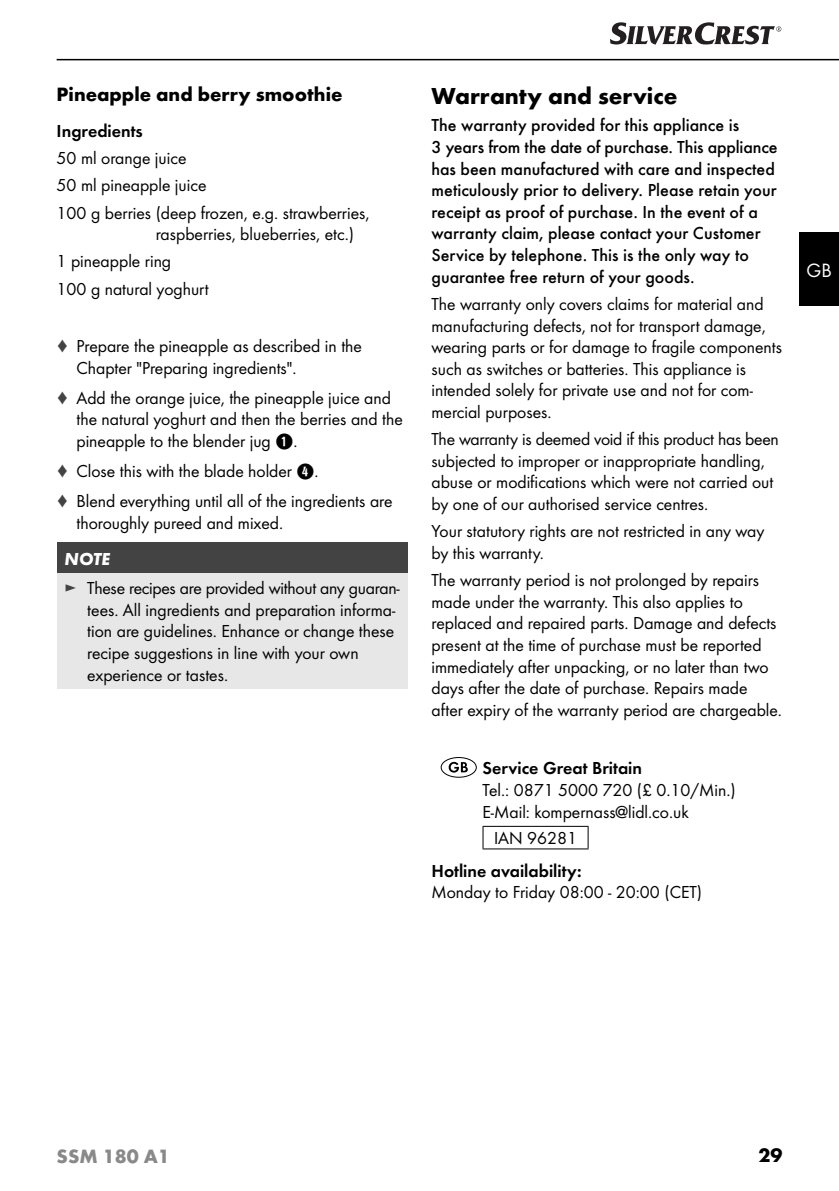
<style>
.page{position:relative;width:839px;height:1191px;background:#fff}
.page>*{position:absolute;margin:0;border:0;box-sizing:border-box;transform-origin:0 0}
.t1{font:700 24px "Futura";color:#000}
.t2{font:700 20px "Futura";color:#000}
.t3{font:700 20px "Futura";color:#898989}
.t4{font:20px "Futura Boo";color:#fff}
.t5{font:18px/21.6px "Futura Boo";color:#000}
.t6{font:500 18px/21.6px "Futura";color:#000}
.t7{font:18px "Futura Dem";color:#000}
.t8{font:italic 700 18px "Futura";color:#fff}
.s1{color:#434343}
.s2{font-family:"Hako PI Nummern"}
</style>
<div class="page">
<div style="left:799px;top:233px;width:40px;height:73px;background:#000"></div>
<hr style="left:57px;top:59px;width:782px;height:1px;background:#000">
<svg style="left:610px;top:22px;width:171px;height:23px"></svg>
<div style="left:57px;top:542px;width:351px;height:31px;background:#434343"></div>
<div style="left:57px;top:573px;width:351px;height:116px;background:#e7e7e7"></div>
<div style="left:441px;top:757px;width:36px;height:20px;border:1px solid #000;border-radius:50%"></div>
<svg style="left:449px;top:762px;width:19px;height:10px"></svg>
<hr style="left:482px;top:826px;width:107px;height:1px;background:#000">
<svg style="left:482px;top:827px;width:1px;height:21px"></svg>
<svg style="left:588px;top:827px;width:1px;height:21px"></svg>
<hr style="left:482px;top:848px;width:107px;height:1px;background:#000">
<p class="t2" style="left:57px;top:86px;width:287px">Pineapple and berry smoothie</p>
<p class="t7" style="left:57px;top:123px;width:88px">Ingredients</p>
<p class="t5" style="left:57px;top:145px;width:314px;line-height:27.2px">50 ml orange juice<br>50 ml pineapple juice<br>100 g berries (deep frozen, e.g. strawberries,</p>
<p class="t5" style="left:57px;top:222px;width:299px;line-height:27.2px;text-indent:99px">raspberries, blueberries, etc.)<br>1 pineapple ring<br>100 g natural yoghurt</p>
<p class="t5" style="left:76px;top:336px;width:287px;text-indent:-20px"><span class="s1">♦</span> Prepare the pineapple as described in the<br>Chapter "Preparing ingredients".</p>
<p class="t5" style="left:76px;top:388px;width:328px;text-indent:-20px"><span class="s1">♦</span> Add the orange juice, the pineapple juice and the natural yoghurt and then the berries and the pineapple to the blender jug <span class="s2">1</span>.</p>
<p class="t5" style="left:57px;top:457px;width:337px;line-height:30.2px"><span class="s1">♦</span> Close this with the blade holder <span class="s2">4</span>.<br><span class="s1">♦</span> Blend everything until all of the ingredients are</p>
<p class="t5" style="left:76px;top:513px;width:208px">thoroughly pureed and mixed.</p>
<p class="t8" style="left:65px;top:551px;width:47px">NOTE</p>
<p class="t5" style="left:87px;top:578px;width:314px;text-indent:-23px"><span class="s1">►</span> These recipes are provided without any guaran&shy;tees. All ingredients and preparation informa&shy;tion are guidelines. Enhance or change these recipe suggestions in line with your own experience or tastes.</p>
<h1 class="t1" style="left:431px;top:87px;width:248px">Warranty and service</h1>
<p class="t6" style="left:431px;top:116px;width:348px">The warranty provided for this appliance is<br>3 years from the date of purchase. This appliance has been manufactured with care and inspected meticulously prior to delivery. Please retain your receipt as proof of purchase. In the event of a warranty claim, please contact your Customer Service by telephone. This is the only way to guarantee free return of your goods.</p>
<p class="t5" style="left:431px;top:294px;width:352px">The warranty only covers claims for material and manufacturing defects, not for transport damage, wearing parts or for damage to fragile components such as switches or batteries. This appliance is intended solely for private use and not for com&shy;mercial purposes.</p>
<p class="t5" style="left:431px;top:429px;width:349px">The warranty is deemed void if this product has been subjected to improper or inappropriate handling, abuse or modifications which were not carried out by one of our authorised service centres.</p>
<p class="t5" style="left:431px;top:521px;width:334px">Your statutory rights are not restricted in any way by this warranty.</p>
<p class="t5" style="left:431px;top:570px;width:352px">The warranty period is not prolonged by repairs made under the warranty. This also applies to replaced and repaired parts. Damage and defects present at the time of purchase must be reported immediately after unpacking, or no later than two days after the date of purchase. Repairs made after expiry of the warranty period are chargeable.</p>
<p class="t7" style="left:482px;top:760px;width:161px">Service Great Britain</p>
<p class="t5" style="left:482px;top:780px;width:255px">Tel.: 0871 5000 720 (£ 0.10/Min.)<br>E-Mail: kompernass@lidl.co.uk</p>
<p class="t5" style="left:494px;top:828px;width:84px">IAN 96281</p>
<p class="t7" style="left:431px;top:863px;width:152px">Hotline availability:</p>
<p class="t5" style="left:431px;top:882px;width:272px">Monday to Friday 08:00 - 20:00 (CET)</p>
<p class="t4" style="left:807px;top:261px;width:27px">GB</p>
<p class="t3" style="left:57px;top:1148px;width:115px">SSM 180 A1</p>
<p class="t2" style="left:759px;top:1148px;width:25px">29</p>
</div>
